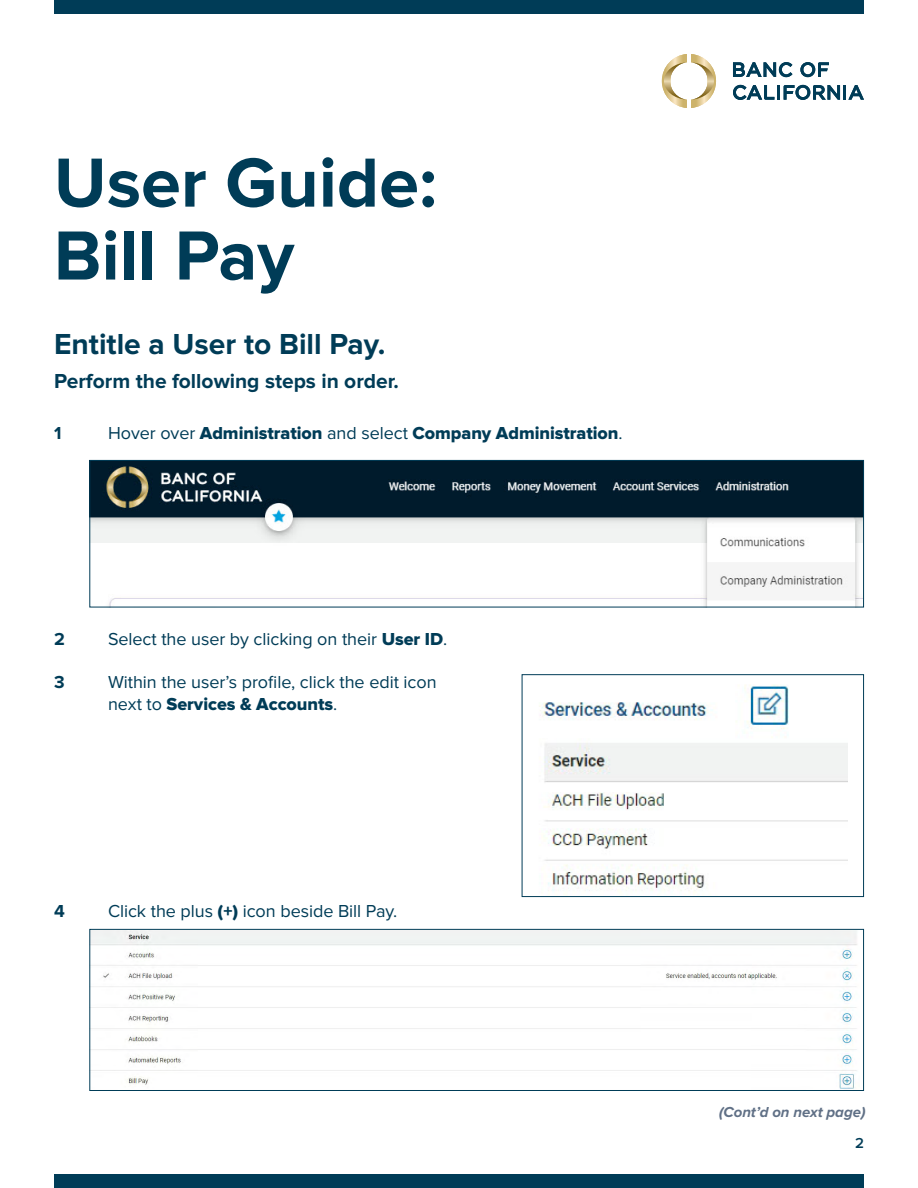
<style>
.page{position:relative;width:918px;height:1188px;background:#fff}
.page>*{position:absolute;margin:0;border:0;box-sizing:border-box;transform-origin:0 0}
.t1{font:700 72px/72.9px "Proxima Nova";color:#003c57}
.t2{font:700 30px "Proxima Nova";color:#003c57}
.t3{font:700 21px "Proxima Nova";color:#003c57}
.t4{font:18px/21.6px "Proxima Nova";letter-spacing:-.005em;color:#003c57}
.t5{font:18px "Proxima Nova Extrabld";letter-spacing:-.005em;color:#003c57}
.t6{font:700 18px "Proxima Nova";color:#003c57}
.t7{font:italic 700 15px "Proxima Nova";letter-spacing:-.005em;color:#607086}
.t8{font:600 15px "Proxima Nova";color:#003c57}
.s1{font-family:"Proxima Nova"}
.s2{font-family:"Proxima Nova Extrabld"}
</style>
<div class="page">
<div style="left:54px;top:0;width:810px;height:14px;background:#003c57"></div>
<div style="left:54px;top:1174px;width:810px;height:14px;background:#003c57"></div>
<svg style="left:662px;top:54px;width:54px;height:54px"></svg>
<svg style="left:733px;top:62px;width:131px;height:38px"></svg>
<img style="left:91px;top:462px;width:771px;height:143px">
<div style="left:89px;top:460px;width:775px;height:147px;border:1px solid #003c57"></div>
<img style="left:91px;top:931px;width:766px;height:158px">
<div style="left:89px;top:929px;width:775px;height:162px;border:1px solid #003c57"></div>
<img style="left:539px;top:685px;width:309px;height:206px">
<div style="left:522px;top:674px;width:342px;height:223px;border:1px solid #003c57"></div>
<p class="t1" style="left:54px;top:149px;width:384px">User Guide:<br>Bill Pay</p>
<p class="t2" style="left:54px;top:330px;width:333px">Entitle a User to Bill Pay.</p>
<p class="t3" style="left:54px;top:371px;width:346px">Perform the following steps in order.</p>
<p class="t6" style="left:54px;top:425px;width:9px">1</p>
<p class="t5" style="left:108px;top:425px;width:516px"><span class="s1">Hover over</span> Administration <span class="s1">and select</span> Company Administration<span class="s1">.</span></p>
<p class="t6" style="left:54px;top:631px;width:12px">2</p>
<p class="t4" style="left:108px;top:629px;width:341px">Select the user by clicking on their <span class="s2">User ID</span>.</p>
<p class="t6" style="left:54px;top:674px;width:12px">3</p>
<p class="t4" style="left:108px;top:672px;width:330px">Within the user’s profile, click the edit icon next to <span class="s2">Services &amp; Accounts</span>.</p>
<p class="t6" style="left:54px;top:903px;width:12px">4</p>
<p class="t4" style="left:108px;top:901px;width:291px">Click the plus <span class="s2">(+)</span> icon beside Bill Pay.</p>
<p class="t7" style="left:719px;top:1105px;width:148px">(Cont’d on next page)</p>
<p class="t8" style="left:855px;top:1136px;width:10px">2</p>
</div>
